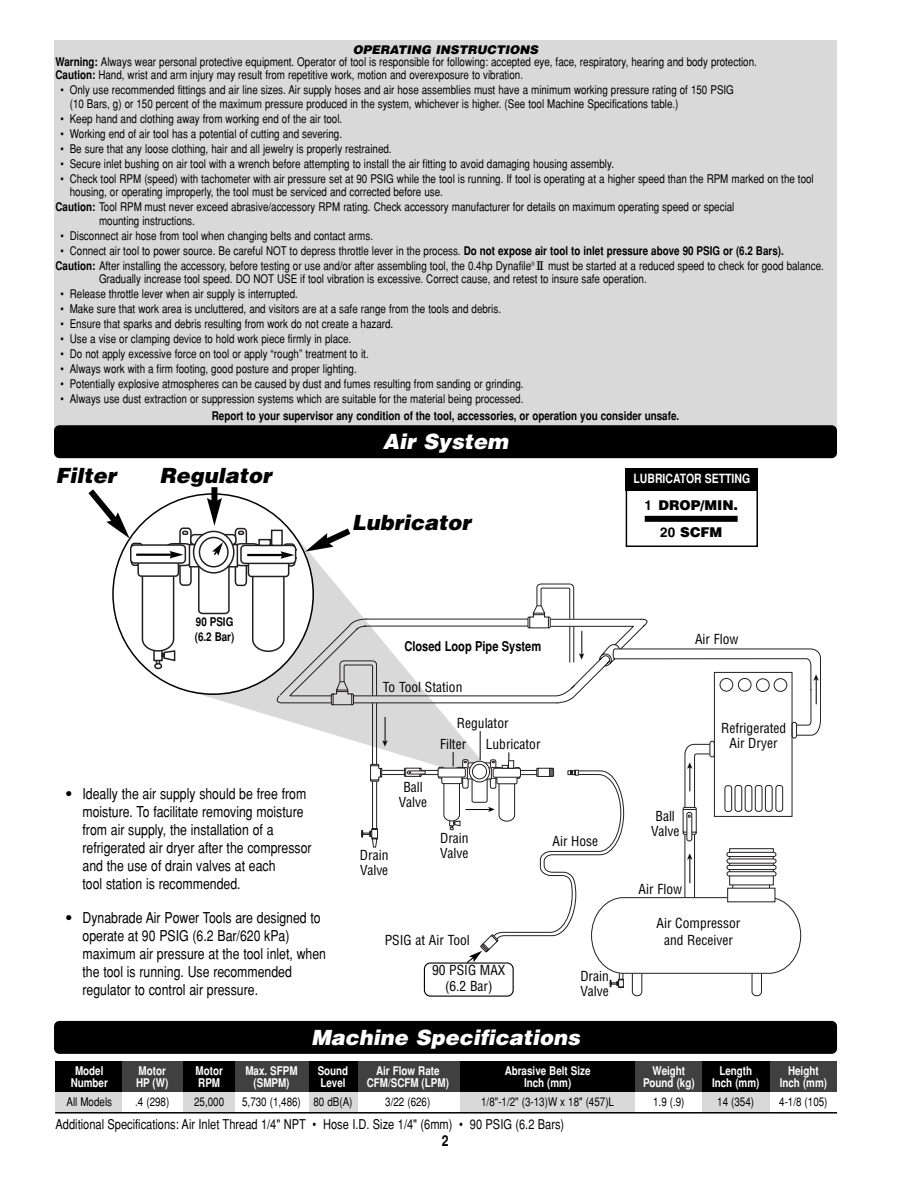
<style>
.page{position:relative;width:918px;height:1188px;background:#fff}
.page>*{position:absolute;margin:0;border:0;box-sizing:border-box;transform-origin:0 0}
.t1{font:italic 900 21px "Helvetica";color:#fff}
.t2{font:italic 900 21px "Helvetica";color:#000}
.t3{font:15px/18px "Helvetica";color:#000;scale:.82 1}
.t4{font:700 15px "Helvetica";color:#000;scale:.82 1}
.t5{font:condensed 13.5px/15px "Helvetica";color:#000;text-align:center}
.t6{font:13.5px "Helvetica";color:#000;scale:.82 1}
.t7{font:700 13.5px "Helvetica";color:#000;scale:.82 1}
.t8{font:900 13.5px/26.7px "Helvetica";color:#000;text-align:center}
.t9{font:700 12.75px "Helvetica";color:#fff;scale:.82 1}
.t10{font:12px/13.5px "Helvetica";color:#000;scale:.82 1}
.t11{font:700 12px "Helvetica";color:#fff;scale:.82 1}
.t12{font:700 12px/14.4px "Helvetica";color:#000;scale:.82 1}
.s1{font-weight:900;font-style:italic}
.s2{font-weight:700}
.s3{font-family:"New Century Schlbk"}
.s4{font-weight:900}
</style>
<div class="page">
<div style="left:54px;top:40px;width:783px;height:391px;background:#d9d9d9"></div>
<div style="left:54px;top:425px;width:783px;height:33px;background:#000;border-radius:5px"></div>
<div style="left:626px;top:468px;width:132px;height:22px;background:#000"></div>
<div style="left:54px;top:1021px;width:783px;height:33px;background:#000;border-radius:5px"></div>
<div style="left:55px;top:1061px;width:782px;height:30px;background:#404040"></div>
<div style="left:55px;top:1089px;width:67px;height:24px;background:#d9d9d9"></div>
<div style="left:55px;top:1061px;width:67px;height:30px;background:#000"></div>
<div style="left:183px;top:1089px;width:52px;height:24px;background:#d9d9d9"></div>
<div style="left:183px;top:1061px;width:52px;height:30px;background:#000"></div>
<div style="left:309px;top:1089px;width:49px;height:24px;background:#d9d9d9"></div>
<div style="left:309px;top:1061px;width:49px;height:30px;background:#000"></div>
<div style="left:460px;top:1089px;width:175px;height:24px;background:#d9d9d9"></div>
<div style="left:460px;top:1061px;width:175px;height:30px;background:#000"></div>
<div style="left:702px;top:1089px;width:68px;height:24px;background:#d9d9d9"></div>
<div style="left:702px;top:1061px;width:68px;height:30px;background:#000"></div>
<hr style="left:55px;top:1112px;width:782px;height:2px;background:#000">
<svg style="left:88px;top:483px;width:733px;height:514px"></svg>
<p class="t10" style="left:56px;top:45px;width:857px;line-height:12px;text-indent:297px"><span class="s1">OPERATING INSTRUCTIONS<br></span><span class="s2">Warning:</span> Always wear personal protective equipment. Operator of tool is responsible for following: accepted eye, face, respiratory, hearing and body protection.</p>
<p class="t10" style="left:56px;top:69px;width:572px"><span class="s2">Caution:</span> Hand, wrist and arm injury may result from repetitive work, motion and overexposure to vibration.</p>
<p class="t10" style="left:70px;top:84px;width:812px;text-indent:-9px">• Only use recommended fittings and air line sizes. Air supply hoses and air hose assemblies must have a minimum working pressure rating of 150 PSIG (10 Bars, g) or 150 percent of the maximum pressure produced in the system, whichever is higher. (See tool Machine Specifications table.)</p>
<p class="t10" style="left:61px;top:113px;width:345px">• Keep hand and clothing away from working end of the air tool.</p>
<p class="t10" style="left:61px;top:128px;width:345px">• Working end of air tool has a potential of cutting and severing.</p>
<p class="t10" style="left:61px;top:143px;width:405px">• Be sure that any loose clothing, hair and all jewelry is properly restrained.</p>
<p class="t10" style="left:61px;top:158px;width:677px">• Secure inlet bushing on air tool with a wrench before attempting to install the air fitting to avoid damaging housing assembly.</p>
<p class="t10" style="left:70px;top:173px;width:909px;text-indent:-9px">• Check tool RPM (speed) with tachometer with air pressure set at 90 PSIG while the tool is running. If tool is operating at a higher speed than the RPM marked on the tool housing, or operating improperly, the tool must be serviced and corrected before use.</p>
<p class="t10" style="left:99px;top:201px;width:777px;text-indent:-44px"><span class="s2">Caution:</span> Tool RPM must never exceed abrasive/accessory RPM rating. Check accessory manufacturer for details on maximum operating speed or special mounting instructions.</p>
<p class="t10" style="left:61px;top:230px;width:383px">• Disconnect air hose from tool when changing belts and contact arms.</p>
<p class="t10" style="left:56px;top:244px;width:939px;line-height:15.1px;text-indent:5px">• Connect air tool to power source. Be careful NOT to depress throttle lever in the process. <span class="s2">Do not expose air tool to inlet pressure above 90 PSIG or (6.2 Bars).<br>Caution:</span> After installing the accessory, before testing or use and/or after assembling tool, the 0.4hp Dynafile<sup>®</sup> <span class="s3">II</span> must be started at a reduced speed to check for good balance.</p>
<p class="t10" style="left:99px;top:274px;width:670px">Gradually increase tool speed. DO NOT USE if tool vibration is excessive. Correct cause, and retest to insure safe operation.</p>
<p class="t10" style="left:61px;top:289px;width:291px">• Release throttle lever when air supply is interrupted.</p>
<p class="t10" style="left:61px;top:304px;width:539px">• Make sure that work area is uncluttered, and visitors are at a safe range from the tools and debris.</p>
<p class="t10" style="left:61px;top:319px;width:407px">• Ensure that sparks and debris resulting from work do not create a hazard.</p>
<p class="t10" style="left:61px;top:334px;width:356px">• Use a vise or clamping device to hold work piece firmly in place.</p>
<p class="t10" style="left:61px;top:349px;width:377px">• Do not apply excessive force on tool or apply “rough” treatment to it.</p>
<p class="t10" style="left:61px;top:364px;width:363px">• Always work with a firm footing, good posture and proper lighting.</p>
<p class="t10" style="left:61px;top:379px;width:566px">• Potentially explosive atmospheres can be caused by dust and fumes resulting from sanding or grinding.</p>
<p class="t10" style="left:61px;top:394px;width:566px">• Always use dust extraction or suppression systems which are suitable for the material being processed.</p>
<p class="t12" style="left:212px;top:410px;width:572px">Report to your supervisor any condition of the tool, accessories, or operation you consider unsafe.</p>
<h1 class="t1" style="left:383px;top:434px;width:130px">Air System</h1>
<h1 class="t2" style="left:56px;top:467px;width:65px">Filter</h1>
<h1 class="t2" style="left:159px;top:467px;width:117px">Regulator</h1>
<p class="t12" style="left:195px;top:616px;width:50px">90 PSIG (6.2 Bar)</p>
<h1 class="t2" style="left:352px;top:514px;width:124px">Lubricator</h1>
<p class="t7" style="left:404px;top:642px;width:168px">Closed Loop Pipe System</p>
<p class="t5" style="left:383px;top:680px;width:81px">To Tool Station</p>
<p class="t5" style="left:486px;top:714px;width:56px;line-height:21px;text-align:left;text-indent:-29px">Regulator<br>Lubricator</p>
<p class="t5" style="left:440px;top:738px;width:28px">Filter</p>
<p class="t9" style="left:634px;top:474px;width:144px">LUBRICATOR SETTING</p>
<p class="t8" style="left:645px;top:493px;width:95px"><span class="s2">1</span> DROP/MIN.<br><span class="s2">20</span> SCFM</p>
<p class="t5" style="left:695px;top:633px;width:45px">Air Flow</p>
<p class="t5" style="left:721px;top:722px;width:67px">Refrigerated<br>Air Dryer</p>
<p class="t5" style="left:399px;top:781px;width:30px">Ball<br>Valve</p>
<p class="t3" style="left:82px;top:786px;width:281px;text-indent:-17px"><span class="s4">•</span> Ideally the air supply should be free from moisture. To facilitate removing moisture from air supply, the installation of a refrigerated air dryer after the compressor and the use of drain valves at each<br>tool station is recommended.</p>
<p class="t3" style="left:82px;top:910px;width:299px;text-indent:-17px"><span class="s4">•</span> Dynabrade Air Power Tools are designed to operate at 90 PSIG (6.2 Bar/620 kPa) maximum air pressure at the tool inlet, when the tool is running. Use recommended regulator to control air pressure.</p>
<h1 class="t1" style="left:311px;top:1030px;width:274px">Machine Specifications</h1>
<p class="t11" style="left:75px;top:1066px;width:36px">Model</p>
<p class="t11" style="left:139px;top:1066px;width:35px">Motor</p>
<p class="t11" style="left:196px;top:1066px;width:35px">Motor</p>
<p class="t11" style="left:245px;top:1066px;width:65px">Max. SFPM</p>
<p class="t11" style="left:318px;top:1066px;width:39px">Sound</p>
<p class="t11" style="left:376px;top:1066px;width:79px">Air Flow Rate</p>
<p class="t11" style="left:505px;top:1066px;width:106px">Abrasive Belt Size</p>
<p class="t11" style="left:653px;top:1066px;width:41px">Weight</p>
<p class="t11" style="left:719px;top:1066px;width:41px">Length</p>
<p class="t11" style="left:788px;top:1066px;width:39px">Height</p>
<p class="t11" style="left:71px;top:1078px;width:47px">Number</p>
<p class="t11" style="left:136px;top:1078px;width:41px">HP (W)</p>
<p class="t11" style="left:198px;top:1078px;width:28px">RPM</p>
<p class="t11" style="left:254px;top:1078px;width:45px">(SMPM)</p>
<p class="t11" style="left:320px;top:1078px;width:32px">Level</p>
<p class="t11" style="left:367px;top:1078px;width:102px">CFM/SCFM (LPM)</p>
<p class="t11" style="left:524px;top:1078px;width:59px">Inch (mm)</p>
<p class="t11" style="left:643px;top:1078px;width:64px">Pound (kg)</p>
<p class="t11" style="left:712px;top:1078px;width:59px">Inch (mm)</p>
<p class="t11" style="left:780px;top:1078px;width:59px">Inch (mm)</p>
<p class="t10" style="left:66px;top:1096px;width:57px">All Models</p>
<p class="t10" style="left:135px;top:1096px;width:43px">.4 (298)</p>
<p class="t10" style="left:194px;top:1096px;width:38px">25,000</p>
<p class="t10" style="left:242px;top:1096px;width:136px">5,730 (1,486) 80 dB(A)</p>
<p class="t10" style="left:385px;top:1096px;width:57px">3/22 (626)</p>
<p class="t10" style="left:481px;top:1096px;width:164px">1/8"-1/2" (3-13)W x 18" (457)L</p>
<p class="t10" style="left:653px;top:1096px;width:40px">1.9 (.9)</p>
<p class="t10" style="left:717px;top:1096px;width:47px">14 (354)</p>
<p class="t10" style="left:779px;top:1096px;width:61px">4-1/8 (105)</p>
<p class="t6" style="left:56px;top:1119px;width:622px">Additional Specifications: Air Inlet Thread 1/4" NPT • Hose I.D. Size 1/4" (6mm) • 90 PSIG (6.2 Bars)</p>
<p class="t5" style="left:651px;top:809px;width:30px">Ball<br>Valve</p>
<p class="t5" style="left:440px;top:831px;width:30px">Drain</p>
<p class="t5" style="left:553px;top:835px;width:47px">Air Hose</p>
<p class="t5" style="left:360px;top:848px;width:30px">Drain</p>
<p class="t5" style="left:440px;top:846px;width:30px">Valve</p>
<p class="t5" style="left:360px;top:863px;width:30px">Valve</p>
<p class="t5" style="left:639px;top:882px;width:45px">Air Flow</p>
<p class="t5" style="left:657px;top:916px;width:85px;line-height:16.2px">Air Compressor and Receiver</p>
<p class="t5" style="left:385px;top:933px;width:87px">PSIG at Air Tool</p>
<p class="t5" style="left:432px;top:963px;width:75px;line-height:16.2px">90 PSIG MAX (6.2 Bar)</p>
<p class="t5" style="left:580px;top:970px;width:30px;text-align:left">Drain<br>Valve</p>
<p class="t4" style="left:442px;top:1135px;width:10px">2</p>
</div>
